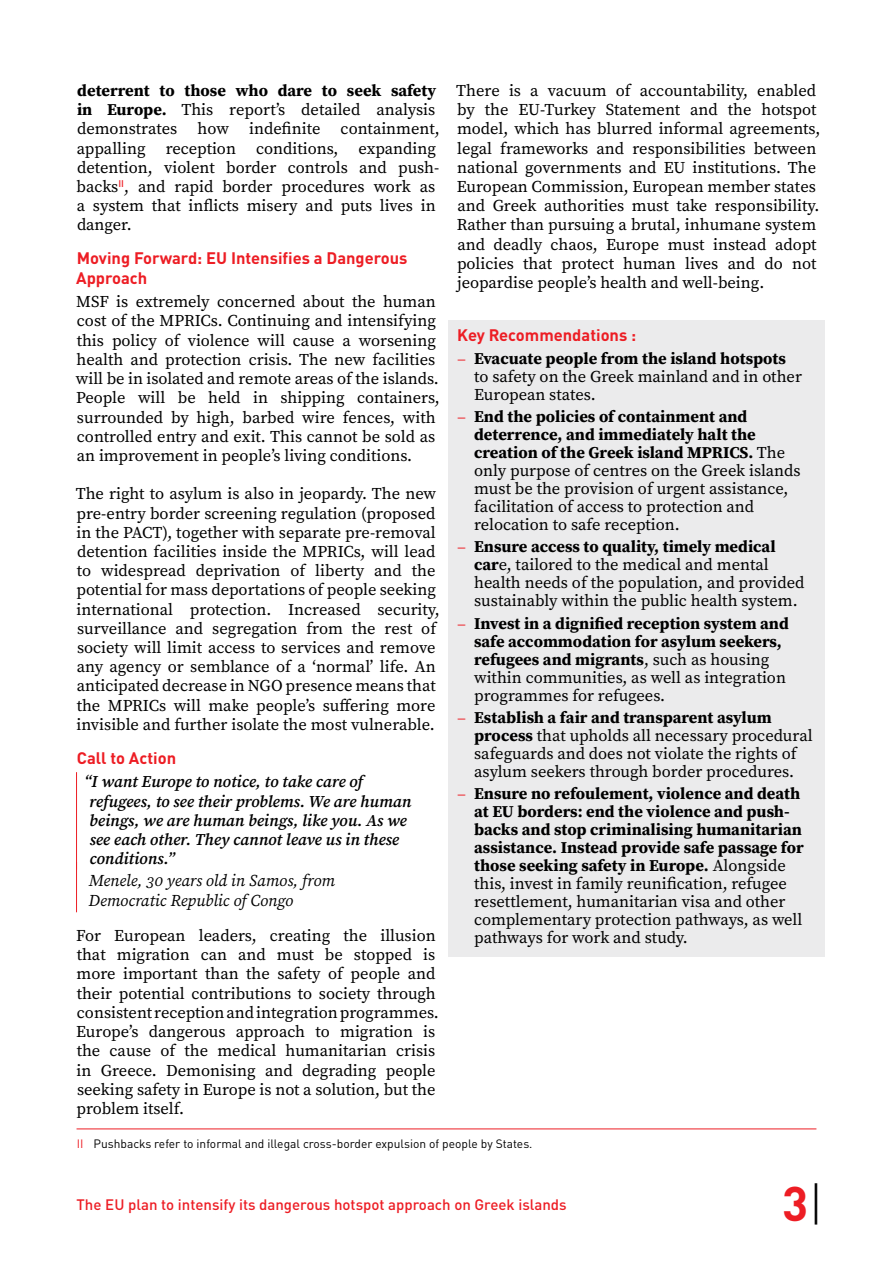
<style>
.page{position:relative;width:893px;height:1263px;background:#fff}
.page>*{position:absolute;margin:0;border:0;box-sizing:border-box;transform-origin:0 0}
.t1{font:700 48px "DIN Pro";color:#ed1d24}
.t2{font:16.5px/19.2px "Source Serif Pro";color:#000}
.t3{font:700 16.5px/18px "Source Serif Pro";color:#000}
.t4{font:italic 600 16.5px/19.2px "Source Serif Pro";color:#000}
.t5{font:700 16.5px/19.2px "DIN Pro";color:#ed1d24}
.t6{font:italic 16.5px/19.2px "Source Serif Pro";color:#000}
.t7{font:500 15px "DIN Pro";color:#ed1d24}
.t8{font:12px "DIN Pro";color:#000}
.s1{font-family:"Utopia Std";color:#ed1d24}
.s2{font-weight:700}
.s3{font-family:"Utopia Std";font-weight:400;color:#ed1d24}
.s4{font-weight:400}
.s5{color:#ed1d24}
.s6{font-weight:300;color:#000}
</style>
<div class="page">
<hr style="left:76px;top:772px;width:1px;height:98px;background:#ed1d24">
<hr style="left:76px;top:862px;width:1px;height:50px;background:#ed1d24">
<hr style="left:77px;top:1128px;width:739px;height:1px;background:#ed1d24">
<div style="left:449px;top:320px;width:376px;height:47px;background:#ebebec"></div>
<div style="left:449px;top:338px;width:376px;height:76px;background:#ebebec"></div>
<div style="left:449px;top:396px;width:376px;height:148px;background:#ebebec"></div>
<div style="left:449px;top:527px;width:376px;height:93px;background:#ebebec"></div>
<div style="left:449px;top:603px;width:376px;height:111px;background:#ebebec"></div>
<div style="left:449px;top:697px;width:376px;height:94px;background:#ebebec"></div>
<div style="left:449px;top:773px;width:376px;height:184px;background:#ebebec"></div>
<p class="t2" style="left:456px;top:81px;width:366px">There is a vacuum of accountability, enabled by the EU-Turkey Statement and the hotspot model, which has blurred informal agreements, legal frameworks and responsibilities between national governments and EU institutions. The European Commission, European member states and Greek authorities must take responsibility.<br>Rather than pursuing a brutal, inhumane system and deadly chaos, Europe must instead adopt policies that protect human lives and do not jeopardise people’s health and well-being.</p>
<p class="t5" style="left:457px;top:324px;width:180px">Key Recommendations :</p>
<p class="t2" style="left:474px;top:349px;width:329px;line-height:18px;text-indent:-17px"><span class="s1">−</span> <span class="s2">Evacuate people from the island hotspots </span>to safety on the Greek mainland and in other<br>European states.</p>
<p class="t2" style="left:474px;top:407px;width:328px;line-height:18px;text-indent:-17px"><span class="s1">−</span> <span class="s2">End the policies of containment and deterrence, and immediately halt the creation of the Greek island MPRICS.</span> The only purpose of centres on the Greek islands must be the provision of urgent assistance, facilitation of access to protection and relocation to safe reception.</p>
<p class="t2" style="left:474px;top:538px;width:332px;line-height:18px;text-indent:-17px"><span class="s1">−</span> <span class="s2">Ensure access to quality, timely medical car</span>e, tailored to the medical and mental health needs of the population, and provided sustainably within the public health system.</p>
<p class="t3" style="left:474px;top:614px;width:316px;text-indent:-17px"><span class="s3">−</span> Invest in a dignified reception system and safe accommodation for asylum seekers, refugees and migrants<span class="s4">, such as housing within communities, as well as integration programmes for refugees.</span></p>
<p class="t2" style="left:474px;top:708px;width:340px;line-height:18px;text-indent:-17px"><span class="s1">−</span> <span class="s2">Establish a fair and transparent asylum process</span> that upholds all necessary procedural safeguards and does not violate the rights of asylum seekers through border procedures.</p>
<p class="t3" style="left:474px;top:784px;width:331px;text-indent:-17px"><span class="s3">−</span> Ensure no refoulement, violence and death at EU borders: end the violence and push&shy;backs and stop criminalising humanitarian assistance. Instead provide safe passage for those seeking safety in Europe. <span class="s4">Alongside this, invest in family reunification, refugee resettlement, humanitarian visa and other complementary protection pathways, as well pathways for work and study.</span></p>
<p class="t2" style="left:77px;top:81px;width:365px"><span class="s2">deterrent to those who dare to seek safety in Europe.</span> This report’s detailed analysis demonstrates how indefinite containment, appalling reception conditions, expanding detention, violent border controls and push&shy;backs<sup>II</sup>, and rapid border procedures work as a system that inflicts misery and puts lives in danger.</p>
<p class="t5" style="left:76px;top:247px;width:333px">Moving Forward: EU Intensifies a Dangerous<br>Approach</p>
<p class="t2" style="left:76px;top:292px;width:365px">MSF is extremely concerned about the human cost of the MPRICs. Continuing and intensifying this policy of violence will cause a worsening health and protection crisis. The new facilities will be in isolated and remote areas of the islands.<br>People will be held in shipping containers, surrounded by high, barbed wire fences, with controlled entry and exit. This cannot be sold as an improvement in people’s living conditions.</p>
<p class="t2" style="left:76px;top:484px;width:366px">The right to asylum is also in jeopardy. The new pre-entry border screening regulation (proposed in the PACT), together with separate pre-removal detention facilities inside the MPRICs, will lead to widespread deprivation of liberty and the potential for mass deportations of people seeking international protection. Increased security, surveillance and segregation from the rest of society will limit access to services and remove any agency or semblance of a ‘normal’ life. An anticipated decrease in NGO presence means that the MPRICs will make people’s suffering more invisible and further isolate the most vulnerable.</p>
<p class="t5" style="left:77px;top:746px;width:101px">Call to Action</p>
<p class="t4" style="left:89px;top:772px;width:324px;text-indent:-6px">“I want Europe to notice, to take care of refugees, to see their problems. We are human beings, we are human beings, like you. As we see each other. They cannot leave us in these conditions.”</p>
<p class="t6" style="left:89px;top:871px;width:248px">Menele, 30 years old in Samos, from<br>Democratic Republic of Congo</p>
<p class="t2" style="left:76px;top:926px;width:364px">For European leaders, creating the illusion that migration can and must be stopped is more important than the safety of people and their potential contributions to society through consistent reception and integration programmes.<br>Europe’s dangerous approach to migration is the cause of the medical humanitarian crisis in Greece. Demonising and degrading people seeking safety in Europe is not a solution, but the problem itself.</p>
<p class="t8" style="left:77px;top:1134px;width:457px"><span class="s5">II</span> Pushbacks refer to informal and illegal cross-border expulsion of people by States.</p>
<p class="t7" style="left:77px;top:1193px;width:492px">The EU plan to intensify its dangerous hotspot approach on Greek islands</p>
<h1 class="t1" style="left:782px;top:1163px;width:43px">3<span class="s6">|</span></h1>
</div>
